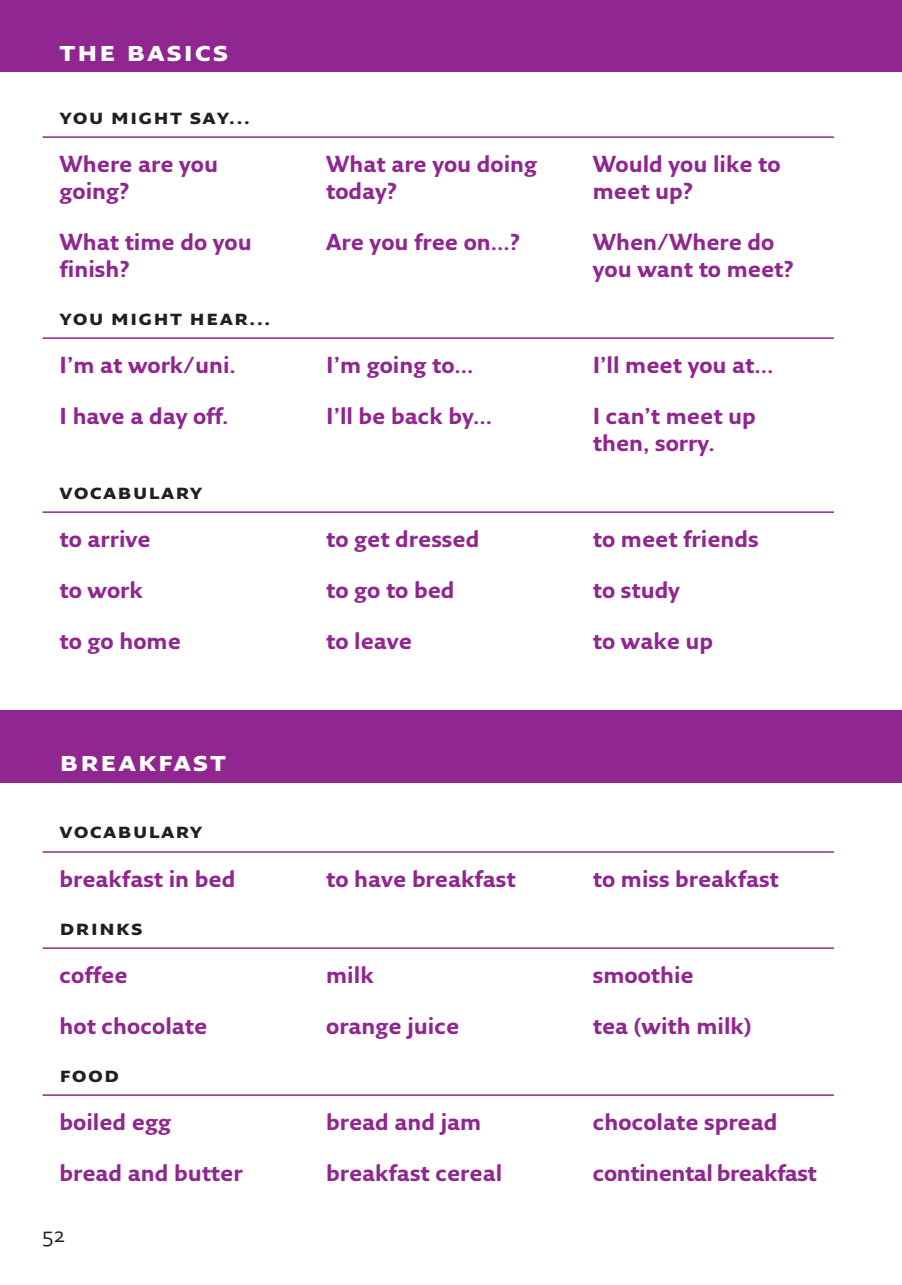
<style>
.page{position:relative;width:902px;height:1285px;background:#fff}
.page>*{position:absolute;margin:0;border:0;box-sizing:border-box;transform-origin:0 0}
.t1{font:700 30px "Fresco Sans SC";letter-spacing:.05em;color:#fff}
.t2{font:700 22.5px/27px "Fresco Sans";color:#90268f}
.t3{font:700 22.5px/48.3px "Fresco Sans SC";letter-spacing:.05em;color:#231f20}
.t4{font:700 22.5px "Fresco Sans";letter-spacing:-.02em;color:#90268f}
.t5{font:21px "Fresco Sans";color:#231f20}
.s1{font-family:"Fresco Sans";color:#90268f}
.s2{font-family:"Fresco Sans SC";color:#231f20}
</style>
<div class="page">
<div style="left:0;top:710px;width:901px;height:72px;background:#90268f"></div>
<div style="left:0;top:0;width:901px;height:72px;background:#90268f"></div>
<hr style="left:43px;top:136px;width:790px;height:2px;background:#90268f">
<hr style="left:43px;top:337px;width:790px;height:2px;background:#90268f">
<hr style="left:43px;top:511px;width:790px;height:2px;background:#90268f">
<hr style="left:43px;top:851px;width:790px;height:1px;background:#90268f">
<hr style="left:43px;top:947px;width:790px;height:1px;background:#90268f">
<hr style="left:43px;top:1094px;width:790px;height:1px;background:#90268f">
<p class="t1" style="left:60px;top:33px;width:170px">the basics</p>
<p class="t3" style="left:60px;top:91px;width:192px">you might say...<br><span class="s1">Where are you</span></p>
<p class="t2" style="left:60px;top:177px;width:71px">going?</p>
<p class="t2" style="left:60px;top:228px;width:194px">What time do you finish?</p>
<p class="t3" style="left:60px;top:292px;width:212px">you might hear...<br><span class="s1">I’m at work/uni.</span></p>
<p class="t2" style="left:60px;top:402px;width:170px">I have a day off.</p>
<p class="t3" style="left:60px;top:466px;width:144px">vocabulary <span class="s1">to arrive</span></p>
<p class="t2" style="left:60px;top:576px;width:85px">to work</p>
<p class="t2" style="left:60px;top:626px;width:123px">to go home</p>
<p class="t1" style="left:60px;top:742px;width:168px">breakfast</p>
<p class="t2" style="left:60px;top:806px;width:177px;line-height:48.3px"><span class="s2">vocabulary </span>breakfast in bed</p>
<p class="t3" style="left:60px;top:902px;width:85px">drinks <span class="s1">coffee</span></p>
<p class="t2" style="left:60px;top:1011px;width:149px">hot chocolate</p>
<p class="t2" style="left:60px;top:1048px;width:113px;line-height:48.3px"><span class="s2">food </span>boiled egg</p>
<p class="t2" style="left:60px;top:1158px;width:184px">bread and butter</p>
<p class="t5" style="left:43px;top:1222px;width:24px">52</p>
<p class="t2" style="left:326px;top:150px;width:212px">What are you doing today?</p>
<p class="t2" style="left:326px;top:228px;width:195px">Are you free on...?</p>
<p class="t2" style="left:326px;top:351px;width:149px">I’m going to...</p>
<p class="t2" style="left:326px;top:402px;width:167px">I’ll be back by...</p>
<p class="t2" style="left:326px;top:525px;width:155px">to get dressed</p>
<p class="t2" style="left:326px;top:576px;width:130px">to go to bed</p>
<p class="t2" style="left:326px;top:626px;width:87px">to leave</p>
<p class="t2" style="left:592px;top:150px;width:189px">Would you like to meet up?</p>
<p class="t2" style="left:592px;top:228px;width:202px">When/Where do you want to meet?</p>
<p class="t2" style="left:592px;top:351px;width:182px">I’ll meet you at...</p>
<p class="t2" style="left:592px;top:402px;width:164px">I can’t meet up then, sorry.</p>
<p class="t2" style="left:592px;top:525px;width:167px">to meet friends</p>
<p class="t2" style="left:592px;top:576px;width:89px">to study</p>
<p class="t2" style="left:592px;top:626px;width:122px">to wake up</p>
<p class="t2" style="left:326px;top:864px;width:191px">to have breakfast</p>
<p class="t2" style="left:592px;top:864px;width:187px">to miss breakfast</p>
<p class="t2" style="left:326px;top:960px;width:49px">milk</p>
<p class="t2" style="left:326px;top:1011px;width:135px">orange juice</p>
<p class="t2" style="left:326px;top:1107px;width:157px">bread and jam</p>
<p class="t2" style="left:326px;top:1158px;width:177px">breakfast cereal</p>
<p class="t2" style="left:592px;top:960px;width:102px">smoothie</p>
<p class="t2" style="left:592px;top:1011px;width:160px">tea (with milk)</p>
<p class="t2" style="left:592px;top:1107px;width:186px">chocolate spread</p>
<p class="t4" style="left:592px;top:1159px;width:225px">continental breakfast</p>
</div>
